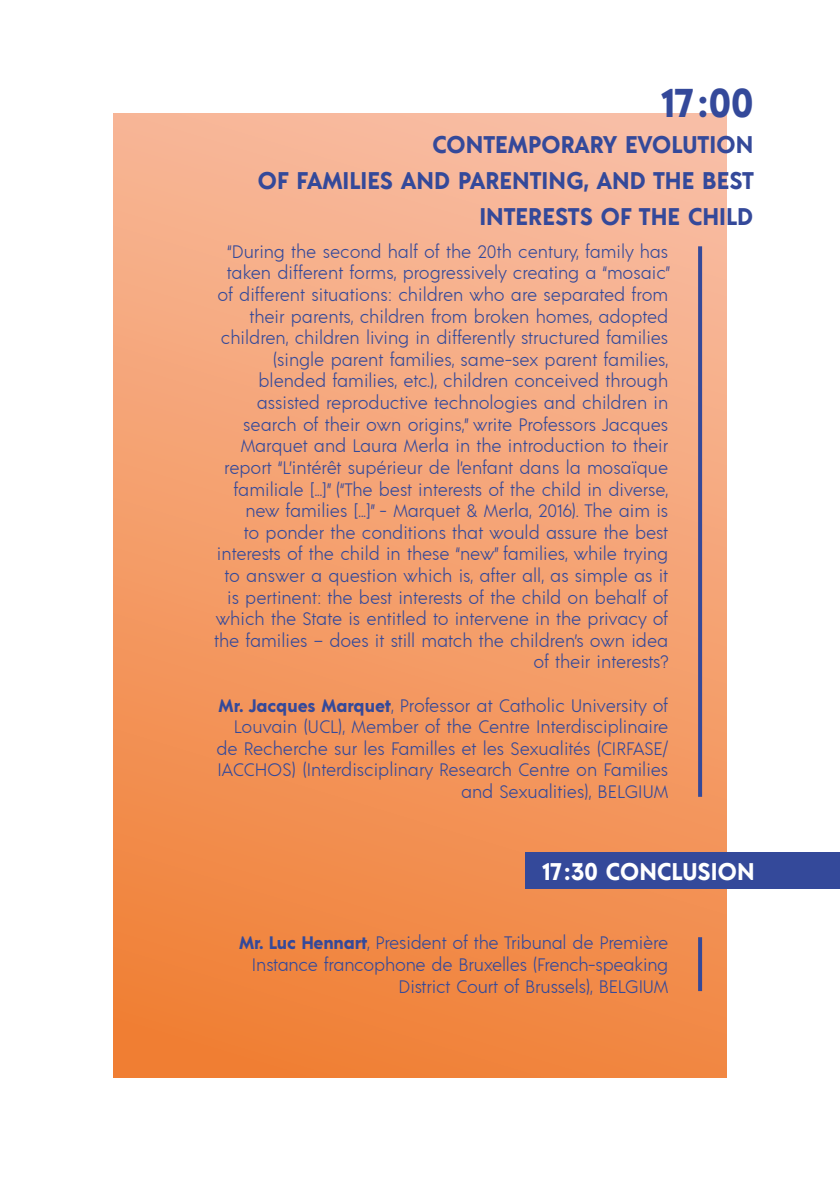
<style>
.page{position:relative;width:840px;height:1191px;background:#fff}
.page>*{position:absolute;margin:0;border:0;box-sizing:border-box;transform-origin:0 0}
.t1{font:700 40px "Acre";color:#34499a}
.t2{font:700 24px/36px "Acre";color:#34499a;text-align:right}
.t3{font:700 24px "Acre";color:#fff}
.t4{font:300 18px/21.6px "Acre";color:#34499a;text-align:right}
.s1{font-weight:700}
</style>
<div class="page">
<div style="left:113px;top:113px;width:613px;height:964px;background:linear-gradient(to bottom,#f8bba0,#f08138)"></div>
<div style="left:525px;top:852px;width:314px;height:36px;background:#34499a"></div>
<svg style="left:697px;top:246px;width:4px;height:551px;background:#696391"></svg>
<svg style="left:697px;top:937px;width:4px;height:54px"></svg>
<h1 class="t1" style="left:660px;top:74px;width:95px">17:00</h1>
<h2 class="t2" style="left:257px;top:125px;width:497px">CONTEMPORARY EVOLUTION<br>OF FAMILIES AND PARENTING, AND THE BEST<br>INTERESTS OF THE CHILD</h2>
<p class="t4" style="left:214px;top:240px;width:457px">“During the second half of the 20th century, family has taken different forms, progressively creating a “mosaic” of different situations: children who are separated from their parents, children from broken homes, adopted children, children living in differently structured families (single parent families, same-sex parent families, blended families, etc.), children conceived through assisted reproductive technologies and children in search of their own origins,” write Professors Jacques Marquet and Laura Merla in the introduction to their report “L’intérêt supérieur de l’enfant dans la mosaïque familiale [...]” (“The best interests of the child in diverse, new families [...]” - Marquet &amp; Merla, 2016). The aim is<br>to ponder the conditions that would assure the best interests of the child in these “new” families, while trying to answer a question which is, after all, as simple as it is pertinent: the best interests of the child on behalf of which the State is entitled to intervene in the privacy of the families – does it still match the children’s own idea of their interests?</p>
<p class="t4" style="left:216px;top:693px;width:453px"><span class="s1">Mr. Jacques Marquet</span>, Professor at Catholic University of Louvain (UCL), Member of the Centre Interdisciplinaire de Recherche sur les Familles et les Sexualités (CIRFASE/ IACCHOS) (Interdisciplinary Research Centre on Families and Sexualities), BELGIUM</p>
<h2 class="t3" style="left:541px;top:854px;width:214px">17:30 CONCLUSION</h2>
<p class="t4" style="left:239px;top:931px;width:430px"><span class="s1">Mr. Luc Hennart</span>, President of the Tribunal de Première<br>Instance francophone de Bruxelles (French-speaking<br>District Court of Brussels), BELGIUM</p>
</div>
